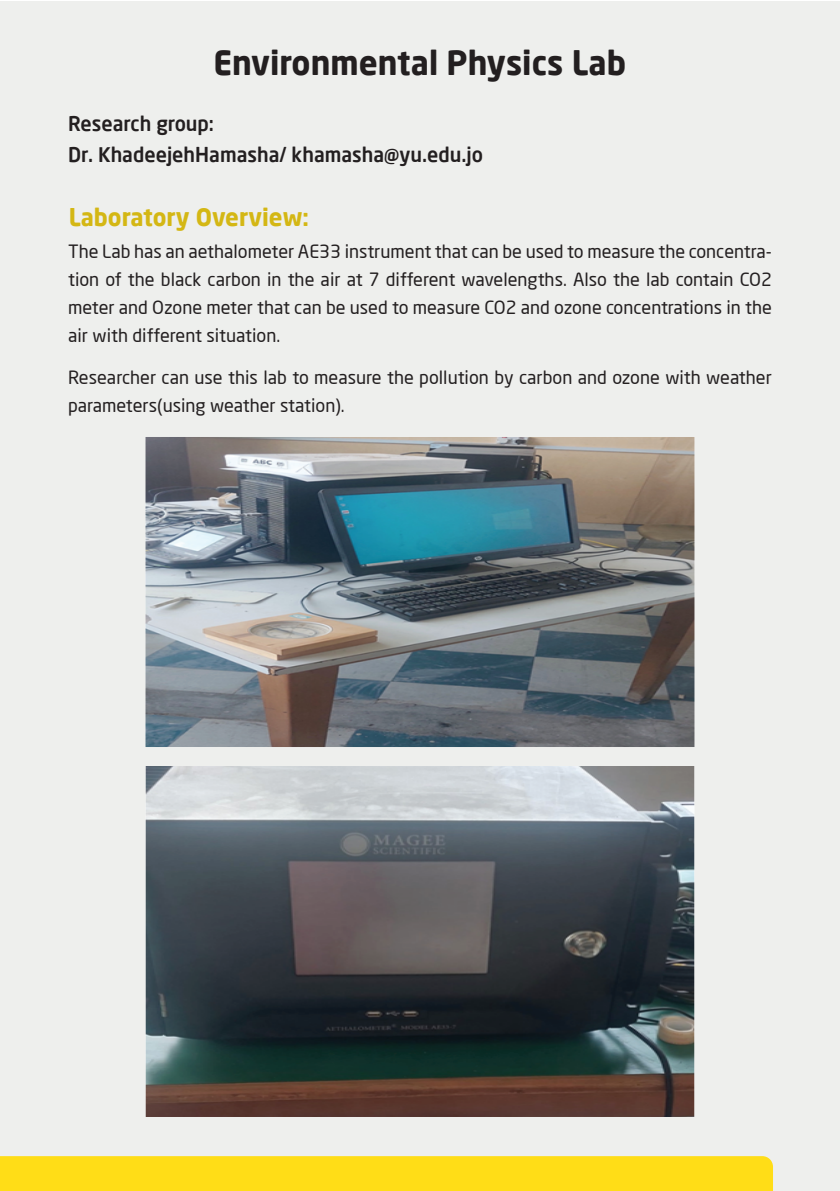
<style>
.page{position:relative;width:840px;height:1191px;background:#fff}
.page>*{position:absolute;margin:0;border:0;box-sizing:border-box;transform-origin:0 0}
.t1{font:700 33.2px "Neo Sans W23";color:#231f20}
.t2{font:700 24px "Neo Sans W23";color:#d4b714}
.t3{font:500 20.2px/30.6px "Neo Sans W23";color:#231f20}
.t4{font:18px/28px "Neo Sans W23";color:#231f20;text-align:justify}
</style>
<div class="page">
<div style="left:0;top:2px;width:839px;height:1189px;background:#eeefed"></div>
<div style="left:0;top:1156px;width:772px;height:35px;background:#ffdd17"></div>
<img style="left:145px;top:437px;width:550px;height:310px">
<img style="left:145px;top:766px;width:550px;height:351px">
<h1 class="t1" style="left:213px;top:37px;width:414px">Environmental Physics Lab</h1>
<p class="t3" style="left:68px;top:109px;width:416px">Research group:<br>Dr. KhadeejehHamasha/ khamasha@yu.edu.jo</p>
<h2 class="t2" style="left:69px;top:198px;width:241px">Laboratory Overview:</h2>
<p class="t4" style="left:68px;top:237px;width:705px">The Lab has an aethalometer AE33 instrument that can be used to measure the concentra&shy;tion of the black carbon in the air at 7 different wavelengths. Also the lab contain CO2 meter and Ozone meter that can be used to measure CO2 and ozone concentrations in the air with different situation.</p>
<p class="t4" style="left:68px;top:363px;width:704px">Researcher can use this lab to measure the pollution by carbon and ozone with weather parameters(using weather station).</p>
</div>
